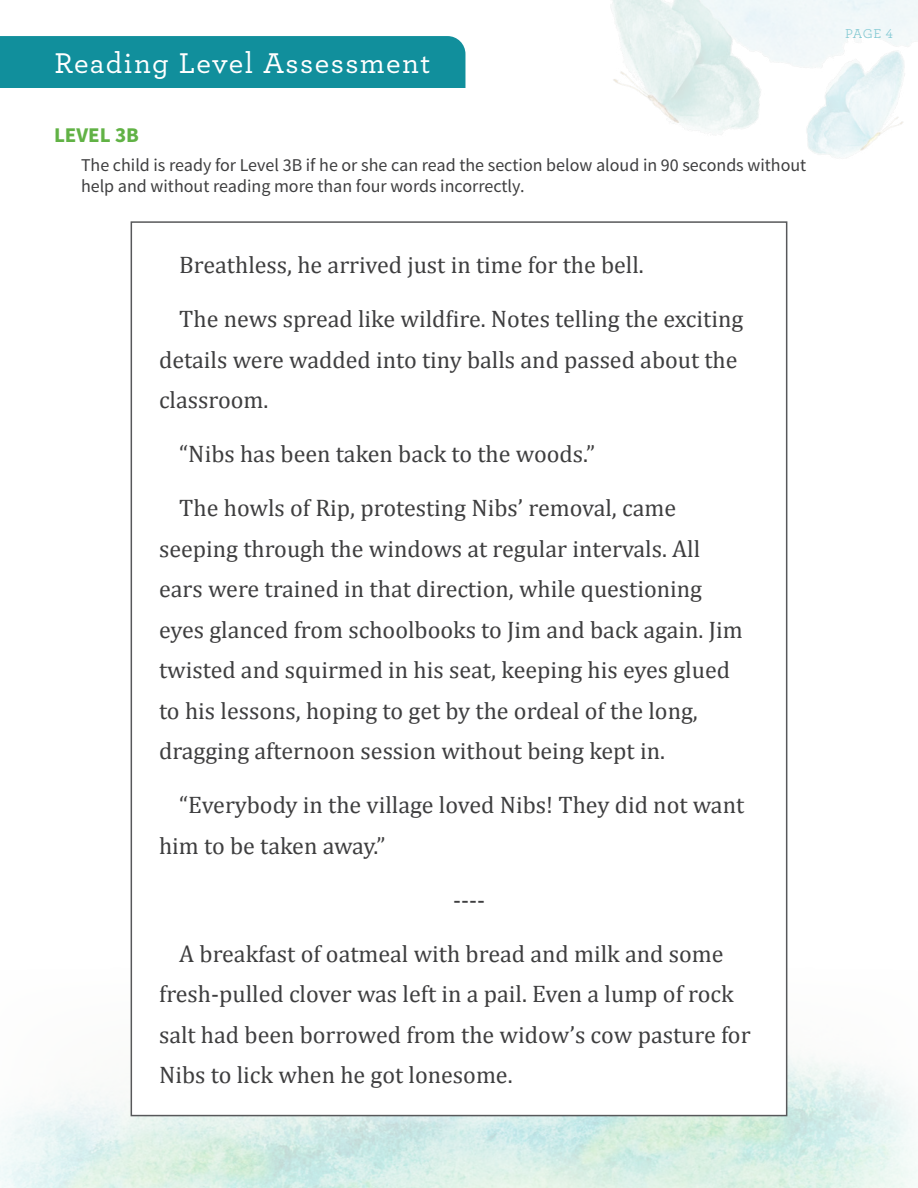
<style>
.page{position:relative;width:918px;height:1188px;background:#fff}
.page>*{position:absolute;margin:0;border:0;box-sizing:border-box;transform-origin:0 0}
.t1{font:500 30px "Archer";letter-spacing:.045em;color:#fff}
.t2{font:24px/40.5px "Cambria";color:#3e3e3f}
.t3{font:700 21px "Source Sans Pro";color:#61b245}
.t4{font:18px/21.6px "Source Sans Pro";color:#3e3e3f}
.t5{font:13.5px "Archer";color:#75c5d0}
</style>
<div class="page">
<div style="left:0;top:36px;width:465px;height:52px;background:#118f9c"></div>
<img style="left:0;top:965px;width:918px;height:223px">
<div style="left:131px;top:222px;width:656px;height:894px;background:#fff"></div>
<img style="left:611px;top:0;width:307px;height:158px">
<p class="t1" style="left:55px;top:49px;width:378px">Reading Level Assessment</p>
<p class="t3" style="left:54px;top:128px;width:86px">LEVEL 3B</p>
<p class="t4" style="left:81px;top:155px;width:727px">The child is ready for Level 3B if he or she can read the section below aloud in 90 seconds without help and without reading more than four words incorrectly.</p>
<p class="t2" style="left:179px;top:247px;width:466px">Breathless, he arrived just in time for the bell.</p>
<p class="t2" style="left:159px;top:299px;width:586px;text-indent:20px">The news spread like wildfire. Notes telling the exciting details were wadded into tiny balls and passed about the classroom.</p>
<p class="t2" style="left:179px;top:434px;width:417px">“Nibs has been taken back to the woods.”</p>
<p class="t2" style="left:159px;top:488px;width:585px;text-indent:20px">The howls of Rip, protesting Nibs’ removal, came seeping through the windows at regular intervals. All ears were trained in that direction, while questioning eyes glanced from schoolbooks to Jim and back again. Jim twisted and squirmed in his seat, keeping his eyes glued to his lessons, hoping to get by the ordeal of the long, dragging afternoon session without being kept in.</p>
<p class="t2" style="left:159px;top:785px;width:587px;text-indent:20px">“Everybody in the village loved Nibs! They did not want him to be taken away.”</p>
<p class="t2" style="left:453px;top:881px;width:33px">----</p>
<p class="t2" style="left:159px;top:933px;width:593px;text-indent:20px">A breakfast of oatmeal with bread and milk and some fresh-pulled clover was left in a pail. Even a lump of rock salt had been borrowed from the widow’s cow pasture for Nibs to lick when he got lonesome.</p>
<p class="t5" style="left:845px;top:27px;width:50px">PAGE 4</p>
</div>
